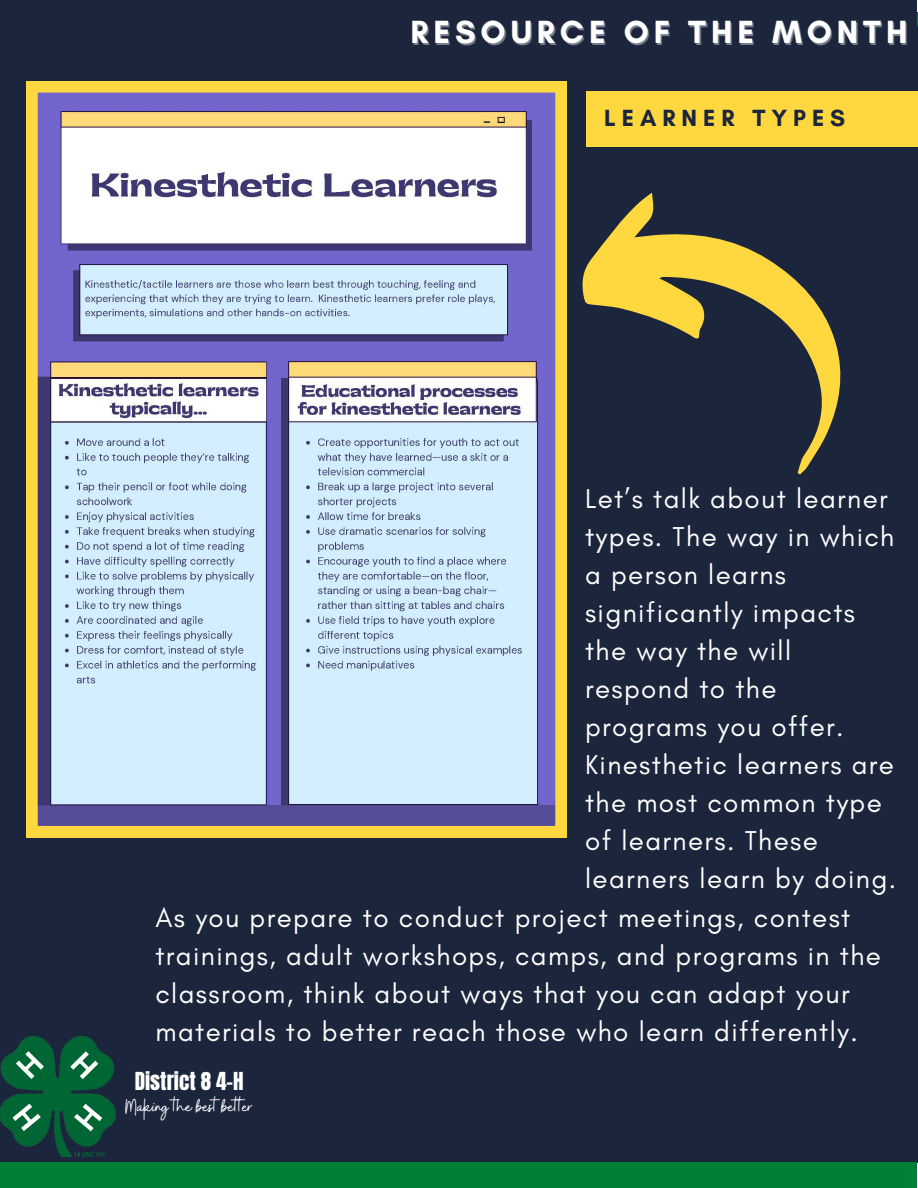
<style>
.page{position:relative;width:918px;height:1188px;background:#fff}
.page>*{position:absolute;margin:0;border:0;box-sizing:border-box;transform-origin:0 0}
.t1{font:700 32.7px "Glacial Indifference";letter-spacing:.15em;color:#fff}
.t2{font:27.75px/38px "Glacial Indifference";letter-spacing:.05em;color:#fff}
.t3{font:700 23.85px "Glacial Indifference";letter-spacing:.25em;color:#1b253c}
.t4{font:21.15px "Buffalo";color:#fff}
.t5{font:21.15px "Anton";color:#fff}
</style>
<div class="page">
<div style="left:0;top:26px;width:918px;height:1136px;background:#1b253c"></div>
<div style="left:0;top:0;width:917px;height:28px;background:#1b253c"></div>
<div style="left:0;top:1162px;width:916px;height:26px;background:#008037"></div>
<div style="left:587px;top:92px;width:331px;height:55px;background:#ffd840"></div>
<img style="left:0;top:1036px;width:116px;height:120px">
<svg style="left:566px;top:156px;width:275px;height:362px"></svg>
<svg style="left:26px;top:81px;width:540px;height:756px"></svg>
<p class="t1" style="left:411px;top:12px;width:498px">RESOURCE OF THE MONTH</p>
<p class="t3" style="left:604px;top:104px;width:243px">LEARNER TYPES</p>
<h3 class="t2" style="left:585px;top:479px;width:313px">Let’s talk about learner types. The way in which a person learns significantly impacts the way the will respond to the programs you offer.<br>Kinesthetic learners are the most common type of learners. These learners learn by doing.</h3>
<p class="t2" style="left:155px;top:898px;width:727px">As you prepare to conduct project meetings, contest trainings, adult workshops, camps, and programs in the classroom, think about ways that you can adapt your materials to better reach those who learn differently.</p>
<p class="t5" style="left:135px;top:1066px;width:110px">District 8 4-H</p>
<p class="t4" style="left:126px;top:1093px;width:129px">Making the best bet er</p>
</div>
